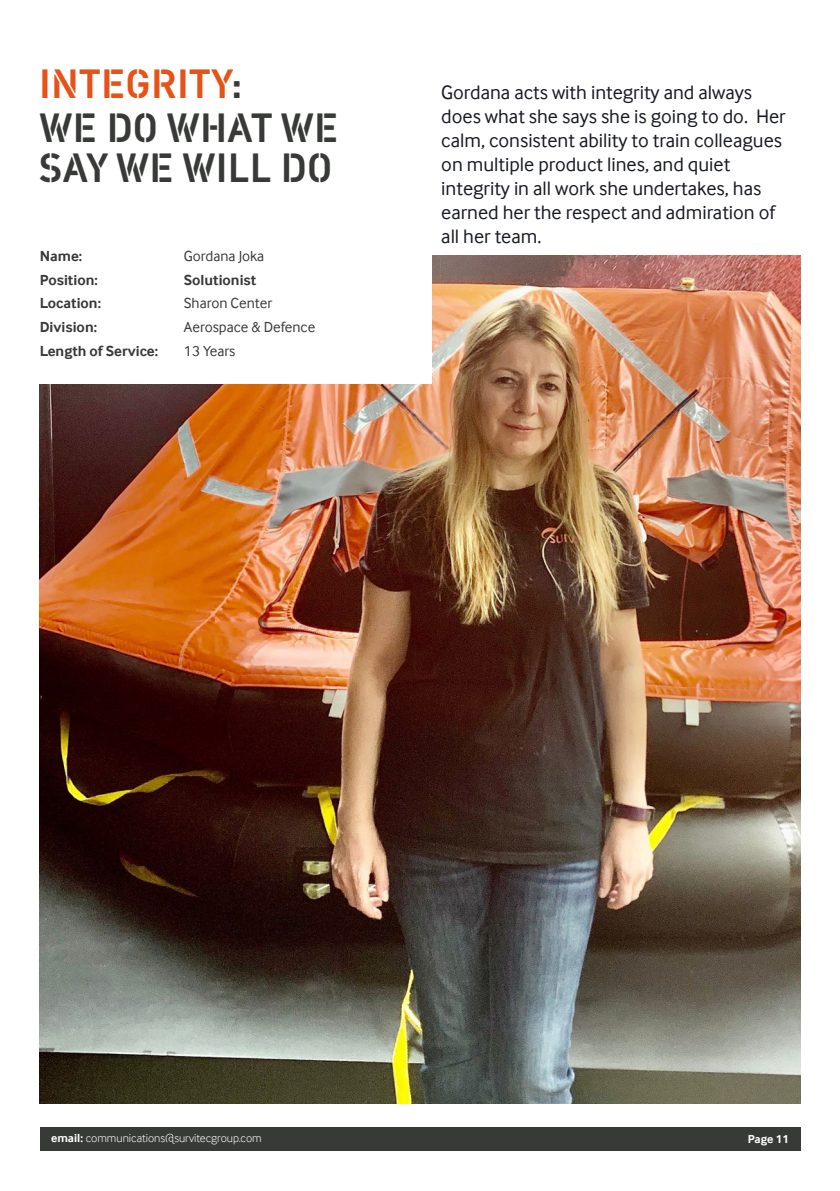
<style>
.page{position:relative;width:840px;height:1191px;background:#fff}
.page>*{position:absolute;margin:0;border:0;box-sizing:border-box;transform-origin:0 0}
.t1{font:42px/44px "Vtg Stencil DIN";color:#373a36}
.t2{font:20px/24px "Inter Face";color:#181a22}
.t3{font:700 15px "Inter Face";color:#373a36}
.t4{font:15px "Inter Face";color:#373a36}
.t5{font:300 12px "Inter Face";color:#fff}
.t6{font:700 12px "Inter Face";color:#fff}
.s1{color:#e65217}
.s2{font-weight:700}
</style>
<div class="page">
<div style="left:40px;top:1127px;width:759px;height:24px;background:#373a36"></div>
<img style="left:40px;top:255px;width:759px;height:848px">
<div style="left:0;top:224px;width:431px;height:159px;background:#fff"></div>
<h1 class="t1" style="left:39px;top:63px;width:300px"><span class="s1">INTEGRITY</span>:<br>WE DO WHAT WE</h1>
<h1 class="t1" style="left:39px;top:147px;width:294px">SAY WE WILL DO</h1>
<p class="t3" style="left:40px;top:247px;width:44px">Name:</p>
<p class="t4" style="left:184px;top:247px;width:82px">Gordana Joka</p>
<p class="t3" style="left:40px;top:271px;width:59px">Position:</p>
<p class="t3" style="left:184px;top:271px;width:74px">Solutionist</p>
<p class="t3" style="left:40px;top:294px;width:63px">Location:</p>
<p class="t4" style="left:184px;top:295px;width:90px">Sharon Center</p>
<p class="t3" style="left:40px;top:318px;width:59px">Division:</p>
<p class="t4" style="left:184px;top:318px;width:133px">Aerospace &amp; Defence</p>
<p class="t3" style="left:40px;top:342px;width:120px">Length of Service:</p>
<p class="t4" style="left:184px;top:342px;width:53px">13 Years</p>
<p class="t2" style="left:441px;top:83px;width:346px">Gordana acts with integrity and always does what she says she is going to do. Her calm, consistent ability to train colleagues on multiple product lines, and quiet integrity in all work she undertakes, has earned her the respect and admiration of all her team.</p>
<p class="t5" style="left:51px;top:1131px;width:212px"><span class="s2">email:</span> communications@survitecgroup.com</p>
<p class="t6" style="left:747px;top:1132px;width:43px">Page 11</p>
</div>
